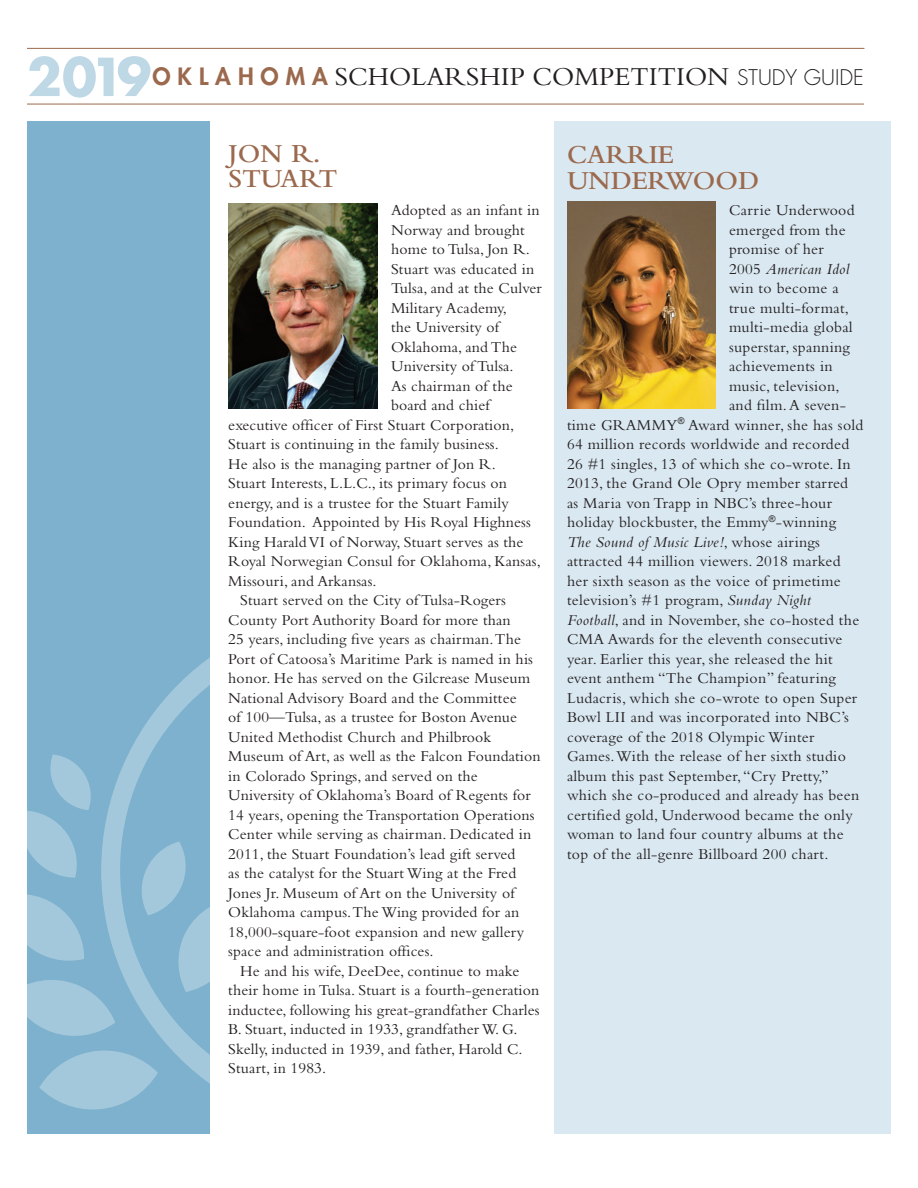
<style>
.page{position:relative;width:918px;height:1188px;background:#fff}
.page>*{position:absolute;margin:0;border:0;box-sizing:border-box;transform-origin:0 0}
.t1{font:27px "Bembo Std";color:#231f20}
.t2{font:600 27px/25.5px "Bembo Std";color:#9b694d}
.No_Spacing{font:15.75px "Bembo";letter-spacing:.01em;color:#231f20}
.No_Spacing-2{font:italic 15.75px "Bembo";letter-spacing:.02em;color:#231f20}
.s1{font-family:"Futura Std";font-weight:700;font-size:51px;color:#7db1cd}
.s2{font-family:"Futura";font-weight:800;font-size:23.25px;color:#9b694d}
.s3{font-family:"Futura Std";font-weight:300;font-size:21px}
.s4{font-style:normal}
.s5{font-style:italic}
</style>
<div class="page">
<hr style="left:27px;top:104px;width:837px;height:1px;background:#9b694d">
<hr style="left:27px;top:48px;width:837px;height:1px;background:#9b694d">
<div style="left:27px;top:122px;width:183px;height:1012px;background:#7db1cd"></div>
<svg style="left:27px;top:657px;width:183px;height:453px"></svg>
<div style="left:554px;top:122px;width:337px;height:1012px;background:#dae8f1"></div>
<img style="left:228px;top:203px;width:150px;height:205px">
<img style="left:567px;top:202px;width:149px;height:206px">
<h1 class="t1" style="left:27px;top:61px;width:838px"><span class="s1">2019</span><span class="s2">O K L A H O M A</span> SCHOLARSHIP COMPETITION <span class="s3">STUDY GUIDE</span></h1>
<p class="t2" style="left:228px;top:141px;width:110px">JON R.<br>STUART</p>
<p class="No_Spacing" style="left:391px;top:201px;width:150px">Adopted as an infant in</p>
<p class="No_Spacing" style="left:391px;top:221px;width:135px">Norway and brought</p>
<p class="No_Spacing" style="left:391px;top:240px;width:140px">home to Tulsa, Jon R.</p>
<p class="No_Spacing" style="left:391px;top:260px;width:145px">Stuart was educated in</p>
<p class="No_Spacing" style="left:391px;top:279px;width:152px">Tulsa, and at the Culver</p>
<p class="No_Spacing" style="left:391px;top:299px;width:117px">Military Academy,</p>
<p class="No_Spacing" style="left:391px;top:318px;width:110px">the University of</p>
<p class="No_Spacing" style="left:391px;top:338px;width:127px">Oklahoma, and The</p>
<p class="No_Spacing" style="left:391px;top:357px;width:124px">University of Tulsa.</p>
<p class="No_Spacing" style="left:391px;top:377px;width:123px">As chairman of the</p>
<p class="No_Spacing" style="left:391px;top:396px;width:100px">board and chief</p>
<p class="No_Spacing" style="left:228px;top:416px;width:288px">executive officer of First Stuart Corporation,</p>
<p class="No_Spacing" style="left:228px;top:435px;width:272px">Stuart is continuing in the family business.</p>
<p class="No_Spacing" style="left:228px;top:455px;width:269px">He also is the managing partner of Jon R.</p>
<p class="No_Spacing" style="left:228px;top:474px;width:280px">Stuart Interests, L.L.C., its primary focus on</p>
<p class="No_Spacing" style="left:228px;top:494px;width:282px">energy, and is a trustee for the Stuart Family</p>
<p class="No_Spacing" style="left:228px;top:513px;width:304px">Foundation. Appointed by His Royal Highness</p>
<p class="No_Spacing" style="left:228px;top:533px;width:297px">King Harald VI of Norway, Stuart serves as the</p>
<p class="No_Spacing" style="left:228px;top:552px;width:314px">Royal Norwegian Consul for Oklahoma, Kansas,</p>
<p class="No_Spacing" style="left:228px;top:572px;width:150px">Missouri, and Arkansas.</p>
<p class="No_Spacing" style="left:240px;top:591px;width:267px">Stuart served on the City of Tulsa-Rogers</p>
<p class="No_Spacing" style="left:228px;top:611px;width:284px">County Port Authority Board for more than</p>
<p class="No_Spacing" style="left:228px;top:630px;width:294px">25 years, including five years as chairman. The</p>
<p class="No_Spacing" style="left:228px;top:650px;width:306px">Port of Catoosa’s Maritime Park is named in his</p>
<p class="No_Spacing" style="left:228px;top:669px;width:304px">honor. He has served on the Gilcrease Museum</p>
<p class="No_Spacing" style="left:228px;top:689px;width:290px">National Advisory Board and the Committee</p>
<p class="No_Spacing" style="left:228px;top:708px;width:290px">of 100—Tulsa, as a trustee for Boston Avenue</p>
<p class="No_Spacing" style="left:228px;top:728px;width:264px">United Methodist Church and Philbrook</p>
<p class="No_Spacing" style="left:228px;top:747px;width:314px">Museum of Art, as well as the Falcon Foundation</p>
<p class="No_Spacing" style="left:228px;top:767px;width:251px">in Colorado Springs, and served on the</p>
<p class="No_Spacing" style="left:228px;top:786px;width:304px">University of Oklahoma’s Board of Regents for</p>
<p class="No_Spacing" style="left:228px;top:806px;width:308px">14 years, opening the Transportation Operations</p>
<p class="No_Spacing" style="left:228px;top:825px;width:304px">Center while serving as chairman. Dedicated in</p>
<p class="No_Spacing" style="left:228px;top:845px;width:289px">2011, the Stuart Foundation’s lead gift served</p>
<p class="No_Spacing" style="left:228px;top:864px;width:289px">as the catalyst for the Stuart Wing at the Fred</p>
<p class="No_Spacing" style="left:228px;top:884px;width:288px">Jones Jr. Museum of Art on the University of</p>
<p class="No_Spacing" style="left:228px;top:903px;width:293px">Oklahoma campus. The Wing provided for an</p>
<p class="No_Spacing" style="left:228px;top:923px;width:297px">18,000-square-foot expansion and new gallery</p>
<p class="No_Spacing" style="left:228px;top:942px;width:207px">space and administration offices.</p>
<p class="No_Spacing" style="left:240px;top:962px;width:280px">He and his wife, DeeDee, continue to make</p>
<p class="No_Spacing" style="left:228px;top:981px;width:313px">their home in Tulsa. Stuart is a fourth-generation</p>
<p class="No_Spacing" style="left:228px;top:1001px;width:313px">inductee, following his great-grandfather Charles</p>
<p class="No_Spacing" style="left:228px;top:1020px;width:291px">B. Stuart, inducted in 1933, grandfather W. G.</p>
<p class="No_Spacing" style="left:228px;top:1040px;width:296px">Skelly, inducted in 1939, and father, Harold C.</p>
<p class="No_Spacing" style="left:228px;top:1059px;width:99px">Stuart, in 1983.</p>
<p class="t2" style="left:567px;top:142px;width:194px">CARRIE<br>UNDERWOOD</p>
<p class="No_Spacing" style="left:729px;top:201px;width:127px">Carrie Underwood</p>
<p class="No_Spacing" style="left:729px;top:221px;width:118px">emerged from the</p>
<p class="No_Spacing" style="left:729px;top:240px;width:96px">promise of her</p>
<p class="No_Spacing-2" style="left:729px;top:260px;width:122px"><span class="s4">2005</span> American Idol</p>
<p class="No_Spacing" style="left:729px;top:279px;width:111px">win to become a</p>
<p class="No_Spacing" style="left:729px;top:299px;width:122px">true multi-format,</p>
<p class="No_Spacing" style="left:729px;top:318px;width:125px">multi-media global</p>
<p class="No_Spacing" style="left:729px;top:338px;width:123px">superstar, spanning</p>
<p class="No_Spacing" style="left:729px;top:357px;width:105px">achievements in</p>
<p class="No_Spacing" style="left:729px;top:377px;width:112px">music, television,</p>
<p class="No_Spacing" style="left:729px;top:396px;width:118px">and film. A seven-</p>
<p class="No_Spacing" style="left:567px;top:416px;width:298px">time GRAMMY<sup>®</sup> Award winner, she has sold</p>
<p class="No_Spacing" style="left:567px;top:435px;width:284px">64 million records worldwide and recorded</p>
<p class="No_Spacing" style="left:567px;top:455px;width:285px">26 #1 singles, 13 of which she co-wrote. In</p>
<p class="No_Spacing" style="left:567px;top:474px;width:283px">2013, the Grand Ole Opry member starred</p>
<p class="No_Spacing" style="left:567px;top:494px;width:267px">as Maria von Trapp in NBC’s three-hour</p>
<p class="No_Spacing" style="left:567px;top:513px;width:271px">holiday blockbuster, the Emmy<sup>®</sup>-winning</p>
<p class="No_Spacing-2" style="left:567px;top:533px;width:255px">The Sound of Music Live!<span class="s4">, whose airings</span></p>
<p class="No_Spacing" style="left:567px;top:552px;width:275px">attracted 44 million viewers. 2018 marked</p>
<p class="No_Spacing" style="left:567px;top:572px;width:275px">her sixth season as the voice of primetime</p>
<p class="No_Spacing" style="left:567px;top:591px;width:246px">television’s #1 program, <span class="s5">Sunday Night</span></p>
<p class="No_Spacing" style="left:567px;top:611px;width:294px"><span class="s5">Football</span>, and in November, she co-hosted the</p>
<p class="No_Spacing" style="left:567px;top:630px;width:277px">CMA Awards for the eleventh consecutive</p>
<p class="No_Spacing" style="left:567px;top:650px;width:267px">year. Earlier this year, she released the hit</p>
<p class="No_Spacing" style="left:567px;top:669px;width:271px">event anthem “The Champion” featuring</p>
<p class="No_Spacing" style="left:567px;top:689px;width:292px">Ludacris, which she co-wrote to open Super</p>
<p class="No_Spacing" style="left:567px;top:708px;width:283px">Bowl LII and was incorporated into NBC’s</p>
<p class="No_Spacing" style="left:567px;top:728px;width:249px">coverage of the 2018 Olympic Winter</p>
<p class="No_Spacing" style="left:567px;top:747px;width:280px">Games. With the release of her sixth studio</p>
<p class="No_Spacing" style="left:567px;top:767px;width:263px">album this past September, “Cry Pretty,”</p>
<p class="No_Spacing" style="left:567px;top:786px;width:294px">which she co-produced and already has been</p>
<p class="No_Spacing" style="left:567px;top:806px;width:287px">certified gold, Underwood became the only</p>
<p class="No_Spacing" style="left:567px;top:825px;width:278px">woman to land four country albums at the</p>
<p class="No_Spacing" style="left:567px;top:845px;width:263px">top of the all-genre Billboard 200 chart.</p>
</div>
